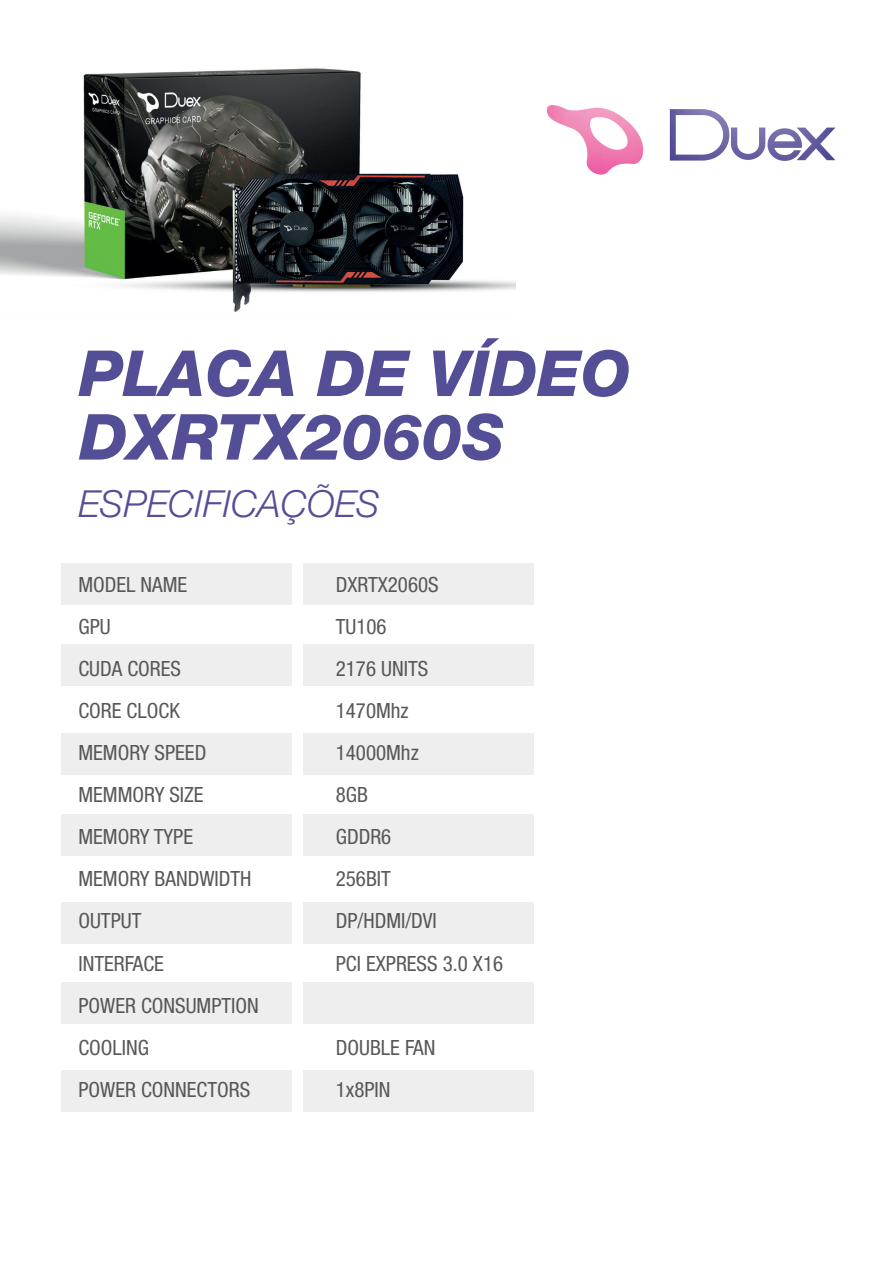
<style>
.page{position:relative;width:893px;height:1263px;background:#fff}
.page>*{position:absolute;margin:0;border:0;box-sizing:border-box;transform-origin:0 0}
.t1{font:italic 800 63.6px/63.6px "Helvetica Neue LT Std";color:#544e97}
.t2{font:italic 300 37.35px "Helvetica Neue LT Std";color:#544e97}
.t3{font:condensed 21px/42px "Helvetica Neue LT Std";color:#57585a}
</style>
<div class="page">
<img style="left:0;top:68px;width:516px;height:244px">
<svg style="left:546px;top:105px;width:290px;height:70px"></svg>
<div style="left:61px;top:564px;width:231px;height:41px;background:#eee"></div>
<div style="left:61px;top:644px;width:231px;height:41px;background:#eee"></div>
<div style="left:61px;top:734px;width:231px;height:41px;background:#eee"></div>
<div style="left:61px;top:814px;width:231px;height:41px;background:#eee"></div>
<div style="left:61px;top:902px;width:231px;height:41px;background:#eee"></div>
<div style="left:61px;top:982px;width:231px;height:42px;background:#eee"></div>
<div style="left:61px;top:1070px;width:231px;height:41px;background:#eee"></div>
<div style="left:303px;top:564px;width:231px;height:41px;background:#eee"></div>
<div style="left:303px;top:644px;width:231px;height:41px;background:#eee"></div>
<div style="left:303px;top:734px;width:231px;height:41px;background:#eee"></div>
<div style="left:303px;top:814px;width:231px;height:41px;background:#eee"></div>
<div style="left:303px;top:902px;width:231px;height:41px;background:#eee"></div>
<div style="left:303px;top:982px;width:231px;height:42px;background:#eee"></div>
<div style="left:303px;top:1070px;width:231px;height:41px;background:#eee"></div>
<h1 class="t1" style="left:79px;top:341px;width:553px">PLACA DE VÍDEO<br>DXRTX2060S</h1>
<h2 class="t2" style="left:78px;top:481px;width:303px">ESPECIFICAÇÕES</h2>
<p class="t3" style="left:78px;top:564px;width:182px">MODEL NAME<br>GPU<br>CUDA CORES<br>CORE CLOCK<br>MEMORY SPEED<br>MEMMORY SIZE<br>MEMORY TYPE<br>MEMORY BANDWIDTH<br>OUTPUT<br>INTERFACE<br>POWER CONSUMPTION<br>COOLING<br>POWER CONNECTORS</p>
<p class="t3" style="left:336px;top:564px;width:169px">DXRTX2060S<br>TU106<br>2176 UNITS<br>1470Mhz<br>14000Mhz<br>8GB<br>GDDR6<br>256BIT<br>DP/HDMI/DVI<br>PCI EXPRESS 3.0 X16</p>
<p class="t3" style="left:336px;top:1026px;width:101px">DOUBLE FAN<br>1x8PIN</p>
</div>
